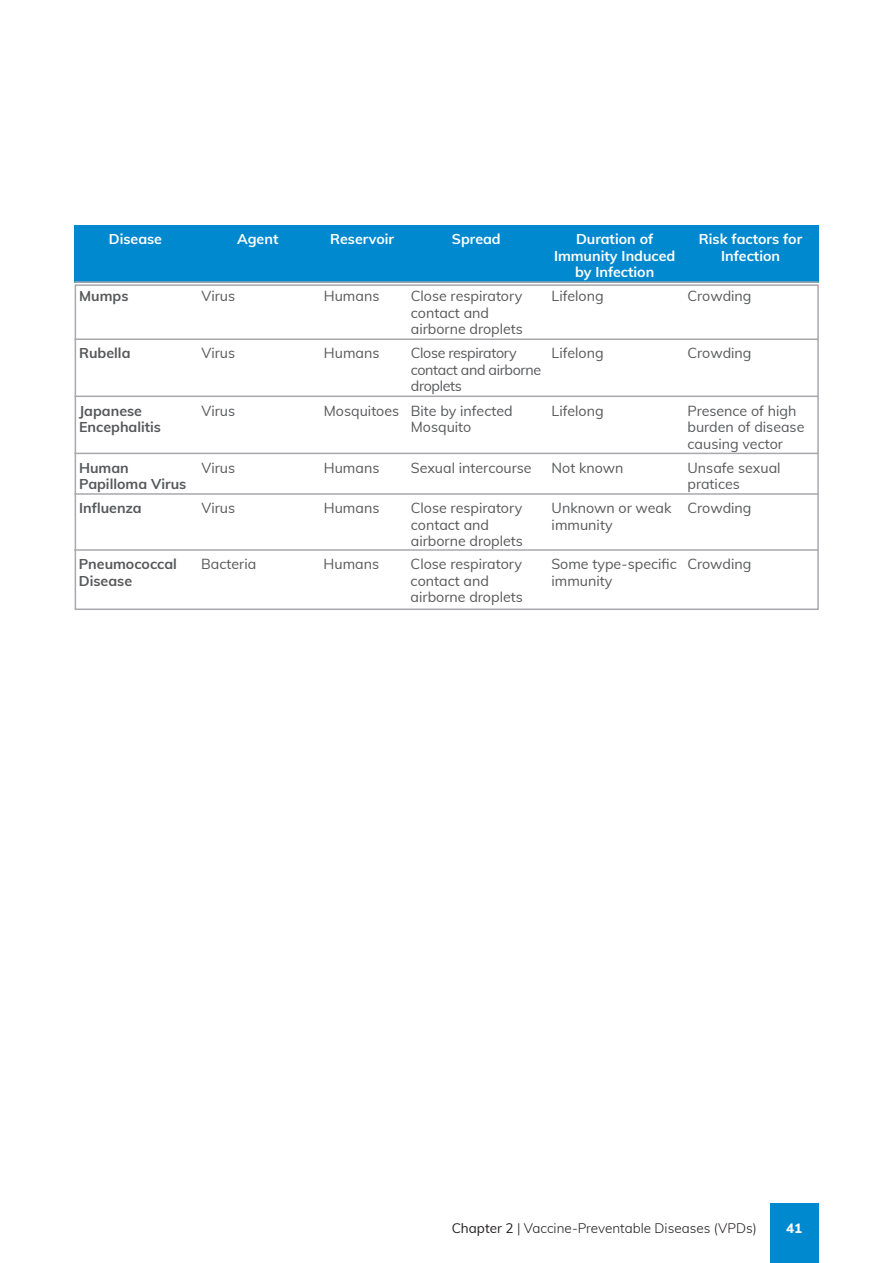
<style>
.page{position:relative;width:893px;height:1263px;background:#fff}
.page>*{position:absolute;margin:0;border:0;box-sizing:border-box;transform-origin:0 0}
.t1{font:14.25px/16.5px "Muli";color:#57585a}
.t2{font:700 14.25px/16.5px "Muli";color:#fff;text-align:center}
.t3{font:700 14.25px/16.5px "Muli";color:#57585a}
.t4{font:14.25px/16.5px "Muli";letter-spacing:-.025em;color:#57585a}
.t5{font:300 13.5px "Muli";color:#231f20}
.t6{font:800 13.5px "Muli";color:#fff}
.s1{font-weight:400}
</style>
<div class="page">
<div style="left:770px;top:1203px;width:49px;height:60px;background:#0089cf"></div>
<div style="left:74px;top:225px;width:745px;height:57px;background:#0089cf"></div>
<hr style="left:74px;top:493px;width:745px;height:2px;background:#a8a9ad">
<hr style="left:74px;top:453px;width:745px;height:1px;background:#a8a9ad">
<hr style="left:74px;top:396px;width:745px;height:1px;background:#a8a9ad">
<hr style="left:74px;top:338px;width:745px;height:2px;background:#a8a9ad">
<hr style="left:74px;top:281px;width:745px;height:2px;background:#a8a9ad">
<div style="left:75px;top:284px;width:744px;height:326px;border:2px solid #a8a9ad"></div>
<hr style="left:74px;top:549px;width:744px;height:2px;background:#a8a9ad">
<p class="t2" style="left:109px;top:230px;width:55px">Disease</p>
<p class="t3" style="left:79px;top:287px;width:51px">Mumps</p>
<p class="t2" style="left:237px;top:230px;width:43px">Agent</p>
<p class="t2" style="left:452px;top:230px;width:50px">Spread</p>
<p class="t2" style="left:554px;top:230px;width:123px">Duration of<br>Immunity Induced by Infection</p>
<p class="t2" style="left:699px;top:230px;width:105px">Risk factors for<br>Infection</p>
<p class="t2" style="left:330px;top:230px;width:66px">Reservoir</p>
<p class="t1" style="left:201px;top:287px;width:35px">Virus</p>
<p class="t1" style="left:324px;top:287px;width:57px">Humans</p>
<p class="t1" style="left:411px;top:287px;width:114px">Close respiratory contact and airborne droplets</p>
<p class="t1" style="left:552px;top:287px;width:54px">Lifelong</p>
<p class="t1" style="left:687px;top:287px;width:66px">Crowding</p>
<p class="t1" style="left:324px;top:344px;width:57px">Humans</p>
<p class="t1" style="left:552px;top:344px;width:54px">Lifelong</p>
<p class="t1" style="left:687px;top:344px;width:66px">Crowding</p>
<p class="t3" style="left:79px;top:344px;width:53px">Rubella</p>
<p class="t1" style="left:201px;top:344px;width:35px">Virus</p>
<p class="t4" style="left:411px;top:344px;width:132px">Close respiratory contact and airborne droplets</p>
<p class="t3" style="left:79px;top:401px;width:83px">Japanese<br>Encephalitis</p>
<p class="t3" style="left:79px;top:458px;width:109px">Human<br>Papilloma Virus</p>
<p class="t3" style="left:79px;top:499px;width:64px">Influenza</p>
<p class="t1" style="left:201px;top:401px;width:35px">Virus</p>
<p class="t1" style="left:201px;top:458px;width:35px">Virus</p>
<p class="t1" style="left:201px;top:499px;width:35px">Virus</p>
<p class="t1" style="left:324px;top:401px;width:77px">Mosquitoes</p>
<p class="t1" style="left:324px;top:459px;width:57px">Humans</p>
<p class="t1" style="left:324px;top:499px;width:57px">Humans</p>
<p class="t1" style="left:411px;top:401px;width:103px">Bite by infected<br>Mosquito</p>
<p class="t1" style="left:411px;top:459px;width:122px">Sexual intercourse</p>
<p class="t1" style="left:411px;top:499px;width:114px">Close respiratory contact and airborne droplets</p>
<p class="t1" style="left:552px;top:401px;width:54px">Lifelong</p>
<p class="t1" style="left:552px;top:459px;width:73px">Not known</p>
<p class="t1" style="left:552px;top:499px;width:121px">Unknown or weak immunity</p>
<p class="t1" style="left:687px;top:401px;width:118px">Presence of high burden of disease causing vector</p>
<p class="t1" style="left:687px;top:459px;width:95px">Unsafe sexual pratices</p>
<p class="t1" style="left:687px;top:499px;width:66px">Crowding</p>
<p class="t3" style="left:79px;top:555px;width:99px">Pneumococcal<br>Disease</p>
<p class="t1" style="left:201px;top:555px;width:57px">Bacteria</p>
<p class="t1" style="left:411px;top:555px;width:114px">Close respiratory contact and airborne droplets</p>
<p class="t1" style="left:551px;top:555px;width:127px">Some type-specific immunity</p>
<p class="t1" style="left:324px;top:555px;width:57px">Humans</p>
<p class="t1" style="left:687px;top:555px;width:66px">Crowding</p>
<p class="t5" style="left:452px;top:1218px;width:307px"><span class="s1">Chapter 2</span> | Vaccine-Preventable Diseases (VPDs)</p>
<p class="t6" style="left:786px;top:1218px;width:18px">41</p>
</div>
